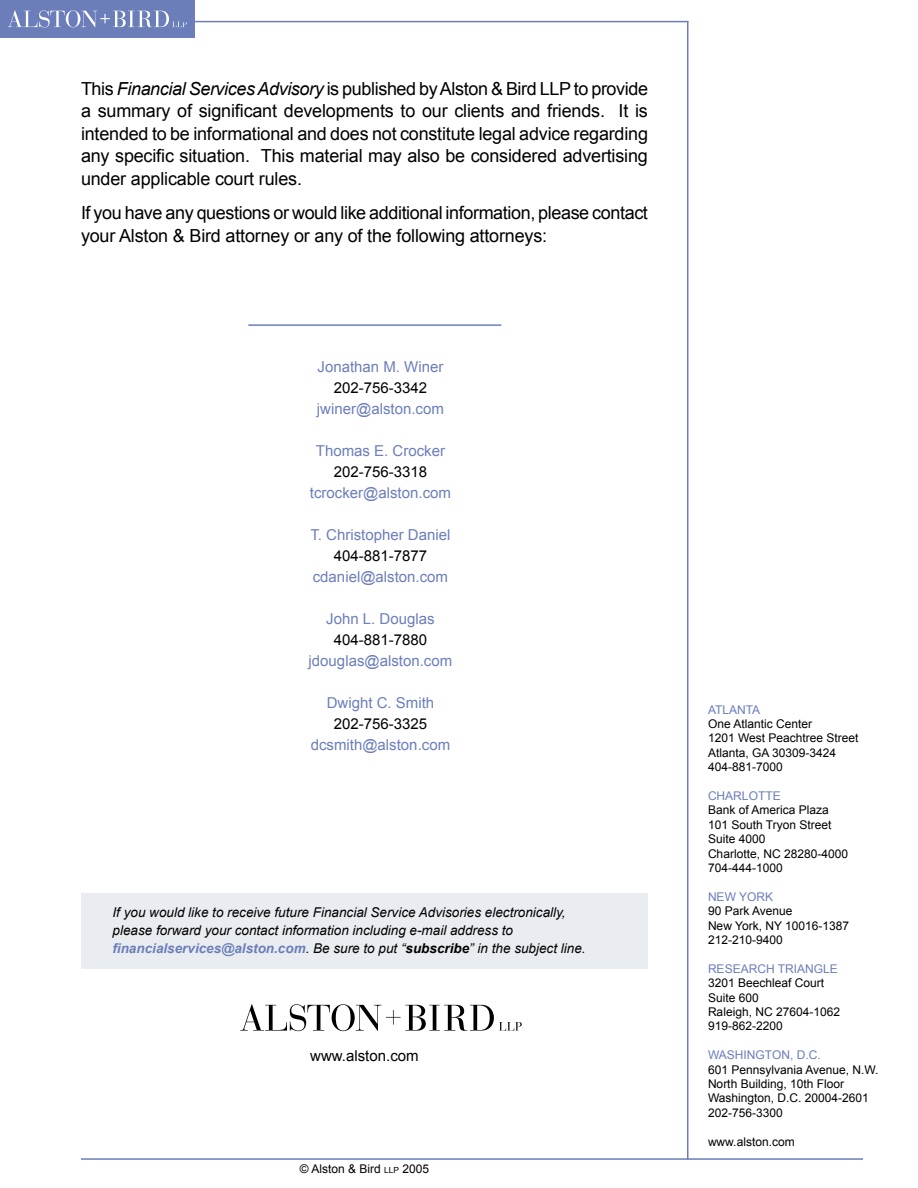
<style>
.page{position:relative;width:918px;height:1188px;background:#fff}
.page>*{position:absolute;margin:0;border:0;box-sizing:border-box;transform-origin:0 0}
.Body_Text{font:18px/22.5px "Arial";letter-spacing:-.01em;color:#000;text-align:justify}
.Body_Text-2{font:15px/21px "Arial";color:#6b7eba;text-align:center}
.Body_Text-3{font:15px "Arial";color:#000}
.Footnote{font:15px "Arial";color:#000}
.Body_Text-4{font:italic 13.5px/18px "Arial";color:#000}
.t1{font:12px "Arial";color:#000}
.t2{font:12px "Arial";color:#6b7eba}
.s1{font-style:italic}
.s2{color:#000}
.s3{font-weight:700;color:#6b7eba}
.s4{font-weight:700}
.s5{font-size:8.4px}
</style>
<div class="page">
<hr style="left:81px;top:1158px;width:782px;height:2px;background:#6b7eba">
<div style="left:0;top:0;width:194px;height:38px;background:#6b7eba"></div>
<svg style="left:8px;top:10px;width:179px;height:17px"></svg>
<hr style="left:687px;top:21px;width:2px;height:1139px;background:#6b7eba">
<hr style="left:181px;top:21px;width:507px;height:1px;background:#6b7eba">
<hr style="left:248px;top:324px;width:253px;height:2px;background:#6b7eba">
<div style="left:81px;top:894px;width:567px;height:75px;background:#e9ecf0"></div>
<svg style="left:240px;top:1004px;width:282px;height:27px"></svg>
<p class="Body_Text" style="left:81px;top:78px;width:569px">This <span class="s1">Financial Services Advisory</span> is published by Alston &amp; Bird LLP to provide a summary of significant developments to our clients and friends. It is intended to be informational and does not constitute legal advice regarding any specific situation. This material may also be considered advertising under applicable court rules.</p>
<p class="Body_Text" style="left:81px;top:202px;width:568px">If you have any questions or would like additional information, please contact your Alston &amp; Bird attorney or any of the following attorneys:</p>
<p class="Body_Text-2" style="left:318px;top:357px;width:127px">Jonathan M. Winer</p>
<p class="Body_Text-3" style="left:334px;top:378px;width:95px">202-756-3342</p>
<p class="Body_Text-2" style="left:317px;top:399px;width:128px">jwiner@alston.com</p>
<p class="Body_Text-2" style="left:316px;top:441px;width:131px">Thomas E. Crocker<br><span class="s2">202-756-3318</span></p>
<p class="Body_Text-2" style="left:310px;top:483px;width:143px">tcrocker@alston.com</p>
<p class="Body_Text-2" style="left:310px;top:525px;width:142px">T. Christopher Daniel</p>
<p class="Body_Text-3" style="left:334px;top:546px;width:95px">404-881-7877</p>
<p class="Body_Text-2" style="left:313px;top:567px;width:137px">cdaniel@alston.com</p>
<p class="Body_Text-2" style="left:326px;top:609px;width:110px">John L. Douglas</p>
<p class="Body_Text-3" style="left:334px;top:630px;width:95px">404-881-7880</p>
<p class="Body_Text-2" style="left:309px;top:651px;width:145px">jdouglas@alston.com</p>
<p class="Body_Text-2" style="left:327px;top:693px;width:109px">Dwight C. Smith</p>
<p class="Body_Text-3" style="left:334px;top:714px;width:95px">202-756-3325</p>
<p class="Body_Text-2" style="left:311px;top:735px;width:141px">dcsmith@alston.com</p>
<p class="Body_Text-4" style="left:113px;top:904px;width:475px">If you would like to receive future Financial Service Advisories electronically, please forward your contact information including e-mail address to <span class="s3">financialservices@alston.com</span>. Be sure to put “<span class="s4">subscribe</span>” in the subject line.</p>
<p class="Footnote" style="left:310px;top:1046px;width:110px">www.alston.com</p>
<p class="t1" style="left:300px;top:1161px;width:131px">© Alston &amp; Bird <span class="s5">LLP</span> 2005</p>
<p class="t2" style="left:708px;top:702px;width:54px">ATLANTA</p>
<p class="t1" style="left:708px;top:716px;width:106px">One Atlantic Center</p>
<p class="t1" style="left:708px;top:730px;width:152px">1201 West Peachtree Street</p>
<p class="t1" style="left:708px;top:745px;width:130px">Atlanta, GA 30309-3424</p>
<p class="t1" style="left:708px;top:759px;width:76px">404-881-7000</p>
<p class="t2" style="left:708px;top:788px;width:74px">CHARLOTTE</p>
<p class="t1" style="left:708px;top:802px;width:122px">Bank of America Plaza</p>
<p class="t1" style="left:708px;top:817px;width:125px">101 South Tryon Street</p>
<p class="t1" style="left:708px;top:831px;width:59px">Suite 4000</p>
<p class="t1" style="left:708px;top:846px;width:142px">Charlotte, NC 28280-4000</p>
<p class="t1" style="left:708px;top:860px;width:76px">704-444-1000</p>
<p class="t2" style="left:708px;top:889px;width:67px">NEW YORK</p>
<p class="t1" style="left:708px;top:903px;width:86px">90 Park Avenue</p>
<p class="t1" style="left:708px;top:918px;width:143px">New York, NY 10016-1387</p>
<p class="t1" style="left:708px;top:932px;width:76px">212-210-9400</p>
<p class="t2" style="left:708px;top:961px;width:131px">RESEARCH TRIANGLE</p>
<p class="t1" style="left:708px;top:975px;width:118px">3201 Beechleaf Court</p>
<p class="t1" style="left:708px;top:990px;width:52px">Suite 600</p>
<p class="t1" style="left:708px;top:1004px;width:134px">Raleigh, NC 27604-1062</p>
<p class="t1" style="left:708px;top:1018px;width:76px">919-862-2200</p>
<p class="t2" style="left:708px;top:1047px;width:114px">WASHINGTON, D.C.</p>
<p class="t1" style="left:708px;top:1062px;width:172px">601 Pennsylvania Avenue, N.W.</p>
<p class="t1" style="left:708px;top:1076px;width:138px">North Building, 10th Floor</p>
<p class="t1" style="left:708px;top:1090px;width:162px">Washington, D.C. 20004-2601</p>
<p class="t1" style="left:708px;top:1105px;width:76px">202-756-3300</p>
<p class="t1" style="left:708px;top:1134px;width:88px">www.alston.com</p>
</div>
